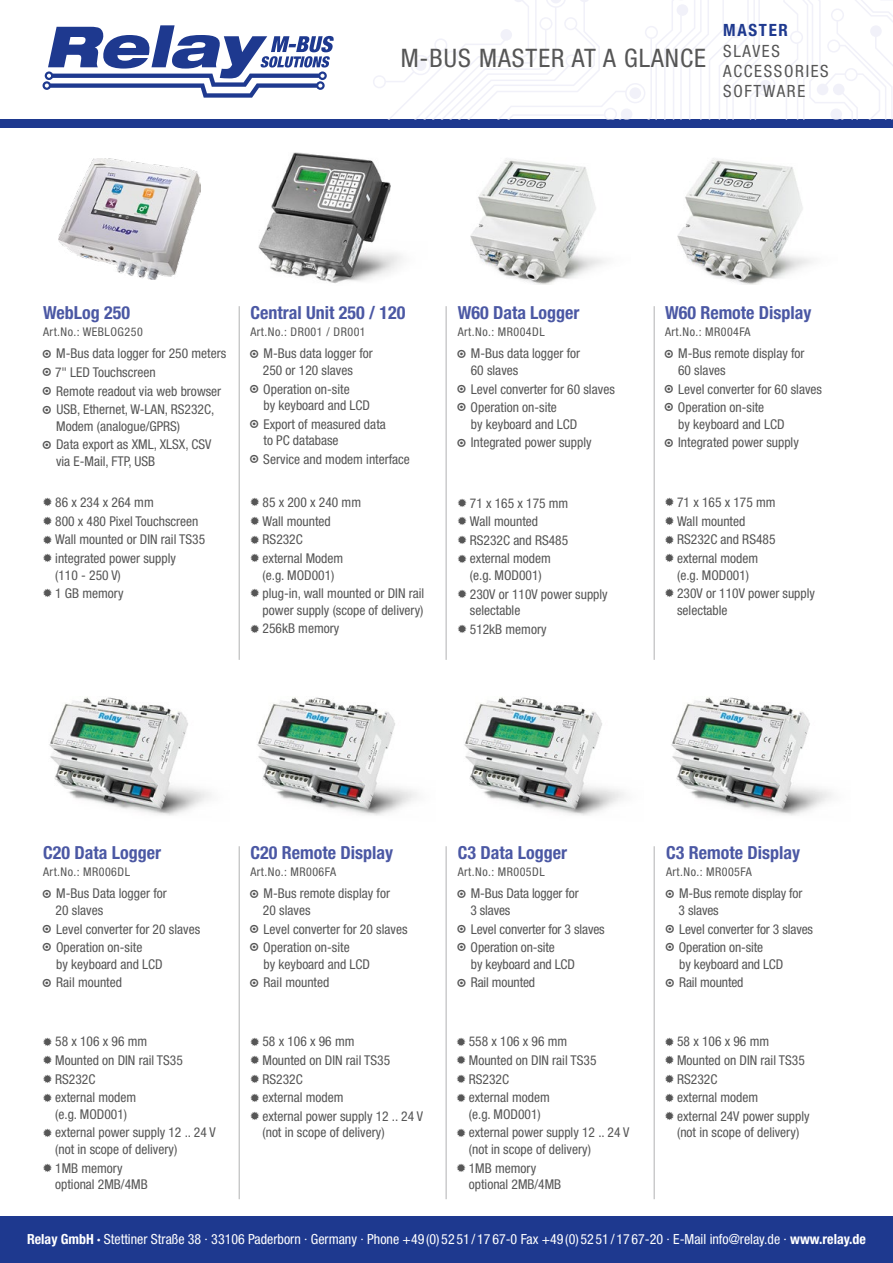
<style>
.page{position:relative;width:893px;height:1263px;background:#fff}
.page>*{position:absolute;margin:0;border:0;box-sizing:border-box;transform-origin:0 0}
.t1{font:condensed 25.5px "Helvetica Neue LT Std";letter-spacing:.04em;color:#565656}
.t2{font:700 condensed 18px "Helvetica Neue LT Std";color:#4b58a4}
.t3{font:condensed 16.95px/20.2px "Helvetica Neue LT Std";letter-spacing:.1em;color:#565656}
.t4{font:700 condensed 16.95px "Helvetica Neue LT Std";letter-spacing:.1em;color:#1e398f}
.t5{font:condensed 13.95px "Helvetica Neue LT Std";color:#fff}
.t6{font:condensed 13.5px/18.6px "Helvetica Neue LT Std";color:#565656}
.t7{font:condensed 12px "Helvetica Neue LT Std";letter-spacing:.04em;color:#565656}
.s1{font-family:"FF Dingbests";font-stretch:normal;font-size:12px}
.s2{font-weight:700}
</style>
<div class="page">
<svg style="left:43px;top:25px;width:291px;height:73px"></svg>
<div style="left:0;top:119px;width:893px;height:9px;background:#1e398f"></div>
<svg style="left:373px;top:0;width:520px;height:119px"></svg>
<div style="left:760px;top:80px;width:11px;height:12px;background:#f1f1f9;border-radius:50%"></div>
<div style="left:0;top:1216px;width:893px;height:47px;background:#1e398f"></div>
<hr style="left:239px;top:306px;width:1px;height:354px;background:#b1b2b3">
<hr style="left:239px;top:846px;width:1px;height:353px;background:#b1b2b3">
<hr style="left:446px;top:306px;width:1px;height:354px;background:#b1b2b3">
<hr style="left:446px;top:846px;width:1px;height:353px;background:#b1b2b3">
<hr style="left:654px;top:306px;width:1px;height:354px;background:#b1b2b3">
<hr style="left:654px;top:846px;width:1px;height:353px;background:#b1b2b3">
<img style="left:259px;top:152px;width:143px;height:131px">
<img style="left:59px;top:158px;width:142px;height:122px">
<img style="left:470px;top:158px;width:135px;height:127px">
<img style="left:677px;top:158px;width:135px;height:127px">
<img style="left:49px;top:697px;width:162px;height:119px">
<img style="left:257px;top:697px;width:160px;height:119px">
<img style="left:464px;top:697px;width:160px;height:119px">
<img style="left:671px;top:697px;width:161px;height:119px">
<h1 class="t1" style="left:401px;top:44px;width:307px">M-BUS MASTER AT A GLANCE</h1>
<p class="t4" style="left:723px;top:20px;width:66px">MASTER</p>
<p class="t3" style="left:723px;top:41px;width:107px">SLAVES<br>ACCESSORIES<br>SOFTWARE</p>
<h2 class="t2" style="left:43px;top:302px;width:88px">WebLog 250</h2>
<p class="t7" style="left:43px;top:324px;width:101px">Art.No.: WEBLOG250</p>
<p class="t6" style="left:42px;top:344px;width:186px"><span class="s1">A</span> M-Bus data logger for 250 meters<br><span class="s1">A</span> 7" LED Touchscreen<br><span class="s1">A</span> Remote readout via web browser<br><span class="s1">A</span> USB, Ethernet, W-LAN, RS232C,</p>
<p class="t6" style="left:42px;top:417px;width:171px;text-indent:14px">Modem (analogue/GPRS)<br><span class="s1">A</span> Data export as XML, XLSX, CSV</p>
<p class="t6" style="left:56px;top:452px;width:101px">via E-Mail, FTP, USB</p>
<p class="t6" style="left:42px;top:493px;width:164px"><span class="s1">M</span> 86 x 234 x 264 mm<br><span class="s1">M</span> 800 x 480 Pixel Touchscreen<br><span class="s1">M</span> Wall mounted or DIN rail TS35<br><span class="s1">M</span> integrated power supply</p>
<p class="t6" style="left:42px;top:565px;width:83px;text-align:right">(110 - 250 V)<br><span class="s1">M</span> 1 GB memory</p>
<h2 class="t2" style="left:251px;top:302px;width:156px">Central Unit 250 / 120</h2>
<p class="t7" style="left:250px;top:324px;width:117px">Art.No.: DR001 / DR001</p>
<p class="t6" style="left:249px;top:345px;width:125px;line-height:16.5px;text-align:center"><span class="s1">A</span> M-Bus data logger for<br>250 or 120 slaves</p>
<p class="t6" style="left:264px;top:380px;width:108px;line-height:16.5px;text-indent:-15px"><span class="s1">A</span> Operation on-site<br>by keyboard and LCD</p>
<p class="t6" style="left:263px;top:416px;width:124px;line-height:16.5px;text-indent:-14px"><span class="s1">A</span> Export of measured data to PC database</p>
<p class="t6" style="left:249px;top:450px;width:162px"><span class="s1">A</span> Service and modem interface</p>
<p class="t6" style="left:250px;top:493px;width:113px"><span class="s1">M</span> 85 x 200 x 240 mm<br><span class="s1">M</span> Wall mounted<br><span class="s1">M</span> RS232C<br><span class="s1">M</span> external Modem</p>
<p class="t6" style="left:250px;top:565px;width:176px;text-indent:13px">(e.g. MOD001)<br><span class="s1">M</span> plug-in, wall mounted or DIN rail</p>
<p class="t6" style="left:250px;top:600px;width:175px;text-indent:13px">power supply (scope of delivery)<br><span class="s1">M</span> 256kB memory</p>
<h2 class="t2" style="left:458px;top:302px;width:123px">W60 Data Logger</h2>
<p class="t7" style="left:458px;top:324px;width:88px">Art.No.: MR004DL</p>
<p class="t6" style="left:471px;top:345px;width:111px;line-height:16.5px;text-indent:-14px"><span class="s1">A</span> M-Bus data logger for<br>60 slaves</p>
<p class="t6" style="left:456px;top:379px;width:160px"><span class="s1">A</span> Level converter for 60 slaves<br><span class="s1">A</span> Operation on-site</p>
<p class="t6" style="left:456px;top:414px;width:137px;text-align:center">by keyboard and LCD<br><span class="s1">A</span> Integrated power supply</p>
<p class="t6" style="left:457px;top:493px;width:113px"><span class="s1">M</span> 71 x 165 x 175 mm<br><span class="s1">M</span> Wall mounted<br><span class="s1">M</span> RS232C and RS485<br><span class="s1">M</span> external modem</p>
<p class="t6" style="left:457px;top:566px;width:152px;text-indent:13px">(e.g. MOD001)<br><span class="s1">M</span> 230V or 110V power supply</p>
<p class="t6" style="left:457px;top:601px;width:91px;text-indent:13px">selectable<br><span class="s1">M</span> 512kB memory</p>
<h2 class="t2" style="left:665px;top:302px;width:148px">W60 Remote Display</h2>
<p class="t7" style="left:665px;top:324px;width:87px">Art.No.: MR004FA</p>
<p class="t6" style="left:678px;top:345px;width:128px;line-height:16.5px;text-indent:-14px"><span class="s1">A</span> M-Bus remote display for<br>60 slaves</p>
<p class="t6" style="left:664px;top:379px;width:160px"><span class="s1">A</span> Level converter for 60 slaves<br><span class="s1">A</span> Operation on-site</p>
<p class="t6" style="left:664px;top:414px;width:137px;text-align:center">by keyboard and LCD<br><span class="s1">A</span> Integrated power supply</p>
<p class="t6" style="left:664px;top:493px;width:113px"><span class="s1">M</span> 71 x 165 x 175 mm<br><span class="s1">M</span> Wall mounted<br><span class="s1">M</span> RS232C and RS485<br><span class="s1">M</span> external modem</p>
<p class="t6" style="left:664px;top:565px;width:152px;text-indent:13px">(e.g. MOD001)<br><span class="s1">M</span> 230V or 110V power supply</p>
<p class="t6" style="left:677px;top:600px;width:52px">selectable</p>
<h2 class="t2" style="left:43px;top:842px;width:119px">C20 Data Logger</h2>
<p class="t7" style="left:43px;top:864px;width:88px">Art.No.: MR006DL</p>
<p class="t6" style="left:56px;top:885px;width:113px;line-height:16.5px;text-indent:-14px"><span class="s1">A</span> M-Bus Data logger for<br>20 slaves</p>
<p class="t6" style="left:42px;top:919px;width:160px"><span class="s1">A</span> Level converter for 20 slaves<br><span class="s1">A</span> Operation on-site</p>
<p class="t6" style="left:42px;top:954px;width:122px;text-indent:15px">by keyboard and LCD<br><span class="s1">A</span> Rail mounted</p>
<p class="t6" style="left:42px;top:1032px;width:142px"><span class="s1">M</span> 58 x 106 x 96 mm<br><span class="s1">M</span> Mounted on DIN rail TS35<br><span class="s1">M</span> RS232C<br><span class="s1">M</span> external modem</p>
<p class="t6" style="left:42px;top:1105px;width:175px;text-indent:13px">(e.g. MOD001)<br><span class="s1">M</span> external power supply 12 .. 24 V</p>
<p class="t6" style="left:42px;top:1140px;width:136px;text-indent:13px">(not in scope of delivery)<br><span class="s1">M</span> 1MB memory</p>
<p class="t6" style="left:55px;top:1175px;width:94px">optional 2MB/4MB</p>
<h2 class="t2" style="left:251px;top:842px;width:144px">C20 Remote Display</h2>
<p class="t7" style="left:250px;top:864px;width:87px">Art.No.: MR006FA</p>
<p class="t6" style="left:263px;top:885px;width:128px;line-height:16.5px;text-indent:-14px"><span class="s1">A</span> M-Bus remote display for<br>20 slaves</p>
<p class="t6" style="left:249px;top:919px;width:160px"><span class="s1">A</span> Level converter for 20 slaves<br><span class="s1">A</span> Operation on-site</p>
<p class="t6" style="left:249px;top:954px;width:122px;text-indent:15px">by keyboard and LCD<br><span class="s1">A</span> Rail mounted</p>
<p class="t6" style="left:250px;top:1032px;width:175px"><span class="s1">M</span> 58 x 106 x 96 mm<br><span class="s1">M</span> Mounted on DIN rail TS35<br><span class="s1">M</span> RS232C<br><span class="s1">M</span> external modem<br><span class="s1">M</span> external power supply 12 .. 24 V</p>
<p class="t6" style="left:262px;top:1123px;width:124px">(not in scope of delivery)</p>
<h2 class="t2" style="left:458px;top:842px;width:111px">C3 Data Logger</h2>
<p class="t7" style="left:458px;top:864px;width:88px">Art.No.: MR005DL</p>
<p class="t6" style="left:470px;top:885px;width:110px;line-height:16.5px;text-indent:-14px"><span class="s1">A</span> M-Bus Data logger for<br>3 slaves</p>
<p class="t6" style="left:456px;top:919px;width:150px"><span class="s1">A</span> Level converter for 3 slaves<br><span class="s1">A</span> Operation on-site</p>
<p class="t6" style="left:456px;top:954px;width:120px;text-indent:15px">by keyboard and LCD<br><span class="s1">A</span> Rail mounted</p>
<p class="t6" style="left:456px;top:1032px;width:142px"><span class="s1">M</span> 558 x 106 x 96 mm<br><span class="s1">M</span> Mounted on DIN rail TS35<br><span class="s1">M</span> RS232C<br><span class="s1">M</span> external modem</p>
<p class="t6" style="left:456px;top:1105px;width:175px;text-indent:13px">(e.g. MOD001)<br><span class="s1">M</span> external power supply 12 .. 24 V</p>
<p class="t6" style="left:456px;top:1140px;width:136px;text-indent:13px">(not in scope of delivery)<br><span class="s1">M</span> 1MB memory</p>
<p class="t6" style="left:469px;top:1175px;width:94px">optional 2MB/4MB</p>
<h2 class="t2" style="left:666px;top:842px;width:135px">C3 Remote Display</h2>
<p class="t7" style="left:666px;top:864px;width:87px">Art.No.: MR005FA</p>
<p class="t6" style="left:679px;top:885px;width:125px;line-height:16.5px;text-indent:-14px"><span class="s1">A</span> M-Bus remote display for<br>3 slaves</p>
<p class="t6" style="left:665px;top:919px;width:150px"><span class="s1">A</span> Level converter for 3 slaves<br><span class="s1">A</span> Operation on-site</p>
<p class="t6" style="left:665px;top:954px;width:120px;text-indent:15px">by keyboard and LCD<br><span class="s1">A</span> Rail mounted</p>
<p class="t6" style="left:664px;top:1032px;width:147px"><span class="s1">M</span> 58 x 106 x 96 mm<br><span class="s1">M</span> Mounted on DIN rail TS35<br><span class="s1">M</span> RS232C<br><span class="s1">M</span> external modem<br><span class="s1">M</span> external 24V power supply</p>
<p class="t6" style="left:677px;top:1123px;width:124px">(not in scope of delivery)</p>
<p class="t5" style="left:27px;top:1231px;width:840px"><span class="s2">Relay GmbH ·</span> Stettiner Straße 38 · 33106 Paderborn · Germany · Phone +49 (0) 52 51 / 17 67-0 Fax +49 (0) 52 51 / 17 67-20 · E-Mail info@relay.de · <span class="s2">www.relay.de</span></p>
</div>
